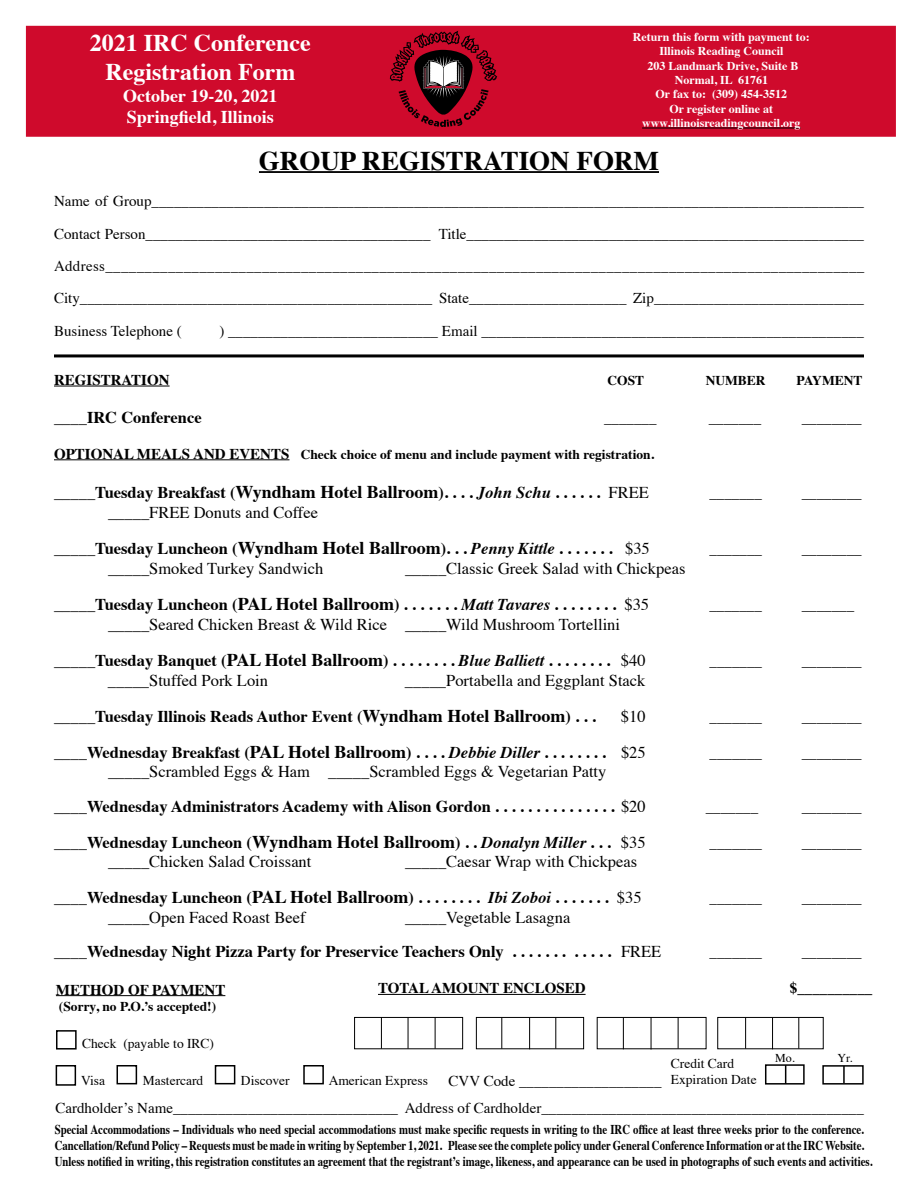
<style>
.page{position:relative;width:918px;height:1188px;background:#fff}
.page>*{position:absolute;margin:0;border:0;box-sizing:border-box;transform-origin:0 0}
.t1{font:700 27px "Times";color:#000}
.t2{font:700 24px/28.8px "Times";color:#fff;text-align:center}
.t3{font:700 18px/21.6px "Times";color:#fff}
.t4{font:16.5px/36px "Times";color:#000}
.t5{font:700 16.5px/34.2px "Times";color:#000}
.t6{font:15px/32.4px "Times";color:#000;text-align:justify}
.t7{font:700 15px "Times";color:#000}
.t8{font:700 13.5px/16.2px "Times";color:#000;scale:.8 1}
.t9{font:700 13.5px "Times";color:#000}
.t10{font:13.5px/16.2px "Times";color:#000}
.t11{font:700 12px/14.4px "Times";color:#fff;text-align:center}
.t12{font:12px "Times";color:#000}
.s1{font-weight:400}
.s2{font-size:15px}
.s3{font-size:18px}
.s4{font-style:italic}
.s5{font-weight:700}
.s6{font-weight:700;font-size:18px}
.s7{font-weight:700;font-style:italic}
</style>
<div class="page">
<hr style="left:54px;top:354px;width:810px;height:3px;background:#000">
<hr style="left:259px;top:171px;width:400px;height:2px;background:#000">
<hr style="left:54px;top:386px;width:116px;height:1px;background:#000">
<hr style="left:54px;top:459px;width:235px;height:1px;background:#000">
<hr style="left:378px;top:994px;width:208px;height:1px;background:#000">
<div style="left:26px;top:26px;width:870px;height:111px;background:#cf0a2c"></div>
<svg style="left:389px;top:30px;width:109px;height:97px"></svg>
<hr style="left:642px;top:128px;width:159px;height:1px;background:#000">
<div style="left:56px;top:1030px;width:21px;height:20px;border:2px solid #000"></div>
<hr style="left:56px;top:995px;width:169px;height:1px;background:#000">
<div style="left:56px;top:1065px;width:20px;height:21px;border:2px solid #000"></div>
<div style="left:354px;top:1017px;width:109px;height:32px;border:1px solid #000"></div>
<div style="left:476px;top:1017px;width:108px;height:32px;border:1px solid #000"></div>
<div style="left:597px;top:1017px;width:109px;height:32px;border:1px solid #000"></div>
<div style="left:717px;top:1017px;width:107px;height:32px;border:1px solid #000"></div>
<hr style="left:408px;top:1018px;width:1px;height:31px;background:#000">
<hr style="left:435px;top:1018px;width:1px;height:31px;background:#000">
<hr style="left:381px;top:1017px;width:1px;height:32px;background:#000">
<hr style="left:501px;top:1018px;width:1px;height:31px;background:#000">
<hr style="left:529px;top:1018px;width:1px;height:31px;background:#000">
<hr style="left:555px;top:1018px;width:1px;height:31px;background:#000">
<hr style="left:623px;top:1018px;width:1px;height:31px;background:#000">
<hr style="left:651px;top:1017px;width:1px;height:32px;background:#000">
<hr style="left:678px;top:1017px;width:1px;height:32px;background:#000">
<hr style="left:745px;top:1018px;width:1px;height:31px;background:#000">
<hr style="left:772px;top:1018px;width:1px;height:31px;background:#000">
<hr style="left:798px;top:1018px;width:1px;height:31px;background:#000">
<div style="left:765px;top:1064px;width:40px;height:21px;border:2px solid #000"></div>
<div style="left:822px;top:1065px;width:42px;height:20px;border:2px solid #000"></div>
<svg style="left:785px;top:1065px;width:1px;height:19px"></svg>
<svg style="left:843px;top:1066px;width:2px;height:17px"></svg>
<div style="left:117px;top:1065px;width:20px;height:19px;border:2px solid #000"></div>
<div style="left:215px;top:1065px;width:20px;height:19px;border:2px solid #000"></div>
<div style="left:303px;top:1065px;width:21px;height:19px;border:2px solid #000"></div>
<h2 class="t2" style="left:90px;top:26px;width:222px">2021 IRC Conference<br>Registration Form</h2>
<p class="t3" style="left:123px;top:83px;width:156px">October 19-20, 2021<br>Springfield, Illinois</p>
<p class="t11" style="left:633px;top:28px;width:178px">Return this form with payment to:<br>Illinois Reading Council<br>203 Landmark Drive, Suite B<br>Normal, IL 61761<br>Or fax to: (309) 454-3512<br>Or register online at www.illinoisreadingcouncil.org</p>
<h1 class="t1" style="left:259px;top:135px;width:402px">GROUP REGISTRATION FORM</h1>
<p class="t6" style="left:54px;top:184px;width:812px">Name of Group_______________________________________________________________________________________________ Contact Person______________________________________ Title_____________________________________________________ Address_________________________________________________________________________________________________ City_______________________________________________ State_____________________ Zip____________________________ Business Telephone (</p>
<p class="t6" style="left:219px;top:313px;width:646px">) ____________________________ Email ___________________________________________________</p>
<p class="t7" style="left:54px;top:366px;width:117px">REGISTRATION</p>
<p class="t9" style="left:608px;top:368px;width:38px">COST</p>
<p class="t9" style="left:706px;top:368px;width:61px">NUMBER</p>
<p class="t9" style="left:796px;top:368px;width:68px">PAYMENT</p>
<p class="t5" style="left:54px;top:398px;width:149px"><span class="s1">____</span>IRC Conference</p>
<p class="t6" style="left:604px;top:400px;width:54px">_______</p>
<p class="t6" style="left:709px;top:400px;width:54px">_______</p>
<p class="t6" style="left:802px;top:400px;width:61px">________</p>
<p class="t9" style="left:54px;top:441px;width:602px"><span class="s2">OPTIONAL MEALS AND EVENTS</span> Check choice of menu and include payment with registration.</p>
<p class="t5" style="left:54px;top:474px;width:596px"><span class="s1">_____</span>Tuesday Breakfast (<span class="s3">Wyndham Hotel Ballroom</span>). . . . <span class="s4">John Schu</span> . . . . . . <span class="s1">FREE</span></p>
<p class="t6" style="left:709px;top:476px;width:54px">_______</p>
<p class="t6" style="left:802px;top:476px;width:61px">________</p>
<p class="t4" style="left:54px;top:493px;width:597px;text-indent:54px">_____FREE Donuts and Coffee<br>_____<span class="s5">Tuesday Luncheon (</span><span class="s6">Wyndham Hotel Ballroom</span><span class="s5">). . .</span> <span class="s7">Penny Kittle</span> <span class="s5">. . . . . . .</span> $35</p>
<p class="t6" style="left:710px;top:532px;width:54px">_______</p>
<p class="t6" style="left:802px;top:532px;width:61px">________</p>
<p class="t4" style="left:108px;top:549px;width:217px">_____Smoked Turkey Sandwich</p>
<p class="t4" style="left:54px;top:549px;width:633px;text-indent:351px">_____Classic Greek Salad with Chickpeas _____<span class="s5">Tuesday Luncheon (</span><span class="s6">PAL Hotel Ballroom</span><span class="s5">) . . . . . . .</span> <span class="s7">Matt Tavares</span> <span class="s5">. . . . . . . .</span> $35</p>
<p class="t6" style="left:709px;top:588px;width:54px">_______</p>
<p class="t6" style="left:802px;top:588px;width:54px">_______</p>
<p class="t4" style="left:54px;top:605px;width:593px;text-indent:54px">_____Seared Chicken Breast &amp; Wild Rice _____Wild Mushroom Tortellini _____<span class="s5">Tuesday Banquet (</span><span class="s6">PAL Hotel Ballroom</span><span class="s5">) . . . . . . . .</span> <span class="s7">Blue Balliett</span> <span class="s5">. . . . . . . .</span> $40</p>
<p class="t4" style="left:54px;top:661px;width:593px;text-indent:351px">_____Portabella and Eggplant Stack _____<span class="s5">Tuesday Illinois Reads Author Event (</span><span class="s6">Wyndham Hotel Ballroom</span><span class="s5">) . . .</span></p>
<p class="t4" style="left:108px;top:661px;width:162px">_____Stuffed Pork Loin</p>
<p class="t4" style="left:621px;top:697px;width:26px">$10</p>
<p class="t5" style="left:54px;top:733px;width:593px"><span class="s1">____</span>Wednesday Breakfast (<span class="s3">PAL Hotel Ballroom</span>) . . . . <span class="s4">Debbie Diller</span> . . . . . . . . <span class="s1">$25</span></p>
<p class="t4" style="left:54px;top:753px;width:593px;line-height:34.2px;text-indent:54px">_____Scrambled Eggs &amp; Ham _____Scrambled Eggs &amp; Vegetarian Patty ____<span class="s5">Wednesday Administrators Academy with Alison Gordon . . . . . . . . . . . . . . .</span> $20</p>
<p class="t5" style="left:54px;top:823px;width:593px"><span class="s1">____</span>Wednesday Luncheon (<span class="s3">Wyndham Hotel Ballroom</span>) . . <span class="s4">Donalyn Miller</span> . . . <span class="s1">$35</span></p>
<p class="t4" style="left:108px;top:842px;width:205px">_____Chicken Salad Croissant</p>
<p class="t4" style="left:54px;top:842px;width:589px;text-align:right">_____Caesar Wrap with Chickpeas<br>____<span class="s5">Wednesday Luncheon (</span><span class="s6">PAL Hotel Ballroom</span><span class="s5">) . . . . . . . .</span> <span class="s7">Ibi Zoboi</span> <span class="s5">. . . . . . .</span> $35</p>
<p class="t5" style="left:54px;top:899px;width:609px;text-indent:351px"><span class="s1">_____Vegetable Lasagna ____</span>Wednesday Night Pizza Party for Preservice Teachers Only . . . . . . . . . . . . <span class="s1">FREE</span></p>
<p class="t4" style="left:108px;top:898px;width:199px">_____Open Faced Roast Beef</p>
<p class="t6" style="left:710px;top:643px;width:54px">_______</p>
<p class="t6" style="left:802px;top:643px;width:61px">________</p>
<p class="t6" style="left:710px;top:699px;width:54px">_______</p>
<p class="t6" style="left:802px;top:699px;width:61px">________</p>
<p class="t6" style="left:710px;top:735px;width:54px">_______</p>
<p class="t6" style="left:802px;top:735px;width:61px">________</p>
<p class="t6" style="left:706px;top:789px;width:54px">_______</p>
<p class="t6" style="left:802px;top:789px;width:61px">________</p>
<p class="t6" style="left:710px;top:825px;width:54px">_______</p>
<p class="t6" style="left:802px;top:825px;width:61px">________</p>
<p class="t6" style="left:710px;top:881px;width:54px">_______</p>
<p class="t6" style="left:802px;top:881px;width:61px">________</p>
<p class="t6" style="left:710px;top:935px;width:54px">_______</p>
<p class="t6" style="left:802px;top:935px;width:61px">________</p>
<p class="t7" style="left:56px;top:975px;width:171px">METHOD OF PAYMENT</p>
<p class="t9" style="left:59px;top:993px;width:159px">(Sorry, no P.O.’s accepted!)</p>
<p class="t10" style="left:82px;top:1034px;width:133px">Check (payable to IRC)</p>
<p class="t7" style="left:378px;top:974px;width:209px">TOTAL AMOUNT ENCLOSED</p>
<p class="t7" style="left:790px;top:974px;width:84px">$__________</p>
<p class="t10" style="left:81px;top:1071px;width:25px">Visa</p>
<p class="t10" style="left:143px;top:1071px;width:62px">Mastercard</p>
<p class="t10" style="left:241px;top:1071px;width:50px">Discover</p>
<p class="t10" style="left:329px;top:1071px;width:101px">American Express</p>
<p class="t6" style="left:449px;top:1063px;width:215px">CVV Code ___________________</p>
<p class="t10" style="left:671px;top:1054px;width:87px">Credit Card<br>Expiration Date</p>
<p class="t12" style="left:775px;top:1047px;width:21px">Mo.</p>
<p class="t12" style="left:838px;top:1047px;width:17px">Yr.</p>
<p class="t6" style="left:55px;top:1090px;width:810px">Cardholder’s Name______________________________ Address of Cardholder___________________________________________</p>
<p class="t8" style="left:55px;top:1119px;width:1024px">Special Accommodations – Individuals who need special accommodations must make specific requests in writing to the IRC office at least three weeks prior to the conference.<br>Cancellation/Refund Policy – Requests must be made in writing by September 1, 2021. Please see the complete policy under General Conference Information or at the IRC Website.<br>Unless notified in writing, this registration constitutes an agreement that the registrant’s image, likeness, and appearance can be used in photographs of such events and activities.</p>
</div>
